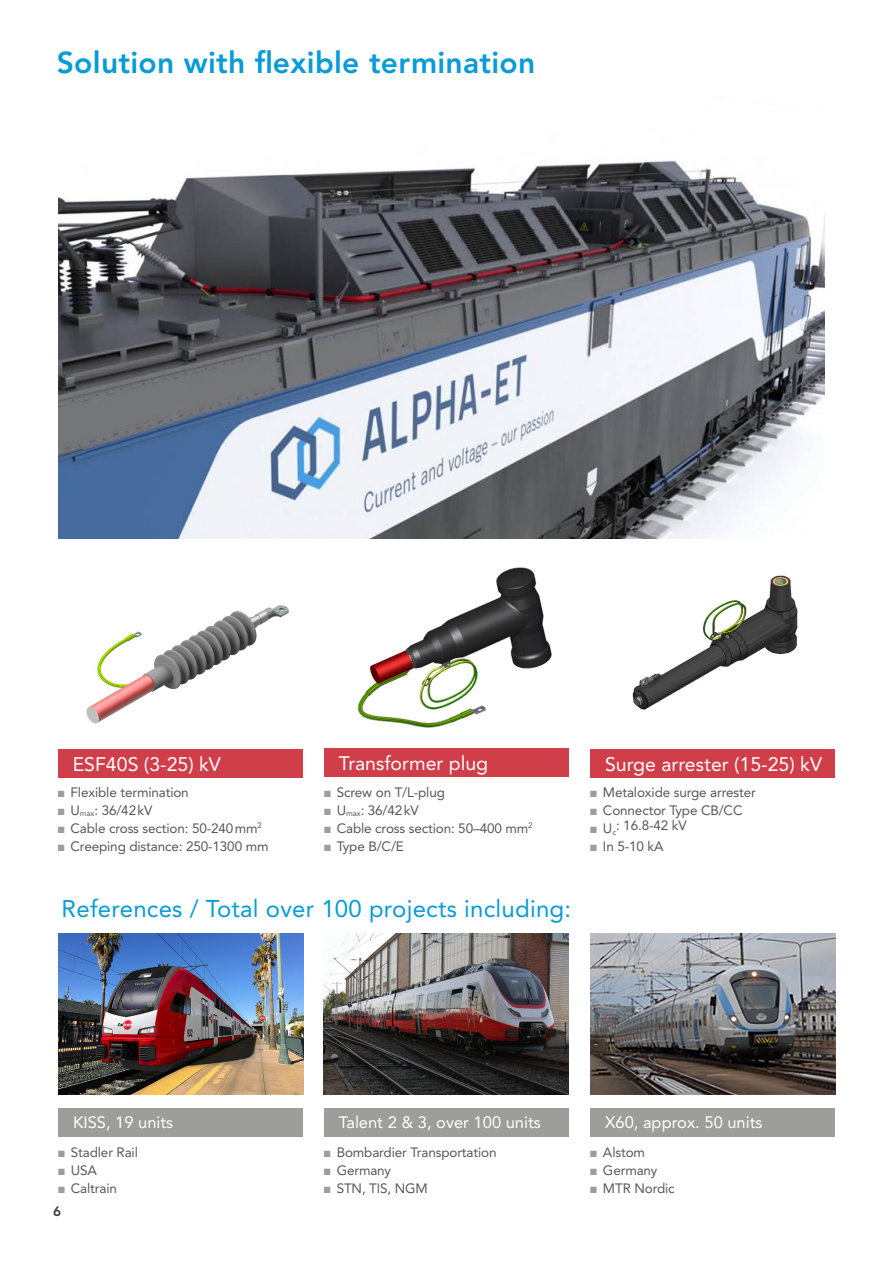
<style>
.page{position:relative;width:893px;height:1263px;background:#fff}
.page>*{position:absolute;margin:0;border:0;box-sizing:border-box;transform-origin:0 0}
.t1{font:800 30px "Avenir LT Std";letter-spacing:.01em;color:#079bd8}
.t2{font:24px "Avenir LT Std";letter-spacing:.01em;color:#079bd8}
.t3{font:19.5px "Avenir LT Std";color:#fff}
.t4{font:16.5px "Avenir LT Std";color:#fff}
.t5{font:13.5px "Avenir LT Std";letter-spacing:-.01em;color:#575756}
.t6{font:800 13.5px "Avenir LT Std";color:#3c3c3b}
.s1{color:#9d9d9c}
.s2{font-style:inherit}
</style>
<div class="page">
<img style="left:86px;top:605px;width:203px;height:119px">
<img style="left:357px;top:567px;width:195px;height:161px">
<img style="left:632px;top:575px;width:166px;height:135px">
<div style="left:590px;top:749px;width:245px;height:29px;background:#d03e4a"></div>
<div style="left:58px;top:749px;width:245px;height:29px;background:#d03e4a"></div>
<div style="left:324px;top:748px;width:245px;height:29px;background:#d03e4a"></div>
<img style="left:58px;top:160px;width:767px;height:379px">
<img style="left:58px;top:933px;width:245px;height:161px">
<img style="left:590px;top:933px;width:245px;height:161px">
<div style="left:58px;top:1108px;width:245px;height:29px;background:#9d9d9c"></div>
<div style="left:590px;top:1108px;width:245px;height:29px;background:#9d9d9c"></div>
<img style="left:324px;top:933px;width:245px;height:161px">
<div style="left:324px;top:1108px;width:245px;height:29px;background:#9d9d9c"></div>
<h1 class="t1" style="left:57px;top:45px;width:480px">Solution with flexible termination</h1>
<h3 class="t3" style="left:73px;top:753px;width:150px">ESF40S (3-25) kV</h3>
<h3 class="t3" style="left:339px;top:752px;width:151px">Transformer plug</h3>
<p class="t5" style="left:58px;top:784px;width:132px"><span class="s1">■</span> Flexible termination</p>
<p class="t5" style="left:58px;top:802px;width:96px"><span class="s1">■</span> U<sub>max</sub>: 36/42kV</p>
<p class="t5" style="left:58px;top:820px;width:206px"><span class="s1">■</span> Cable cross section: 50-240mm<sup>2</sup></p>
<p class="t5" style="left:58px;top:838px;width:212px"><span class="s1">■</span> Creeping distance: 250-1300 mm</p>
<p class="t5" style="left:324px;top:784px;width:122px"><span class="s1">■</span> Screw on T/L-plug</p>
<p class="t5" style="left:324px;top:802px;width:96px"><span class="s1">■</span> U<sub>max</sub>: 36/42kV</p>
<p class="t5" style="left:324px;top:820px;width:210px"><span class="s1">■</span> Cable cross section: 50–400 mm<sup>2</sup></p>
<p class="t5" style="left:324px;top:838px;width:81px"><span class="s1">■</span> Type B/C/E</p>
<h2 class="t2" style="left:62px;top:895px;width:511px">References / Total over 100 projects including:</h2>
<h3 class="t3" style="left:605px;top:752px;width:218px">Surge arrester (15-25) kV</h3>
<p class="t5" style="left:590px;top:785px;width:167px"><span class="s1">■</span> Metaloxide surge arrester</p>
<p class="t5" style="left:590px;top:803px;width:154px"><span class="s1">■</span> Connector Type CB/CC</p>
<p class="t5" style="left:590px;top:818px;width:98px"><span class="s1">■</span> U<sub>c</sub>: 16.8-42 k<span class="s2">V</span></p>
<p class="t5" style="left:590px;top:839px;width:75px"><span class="s1">■</span> In 5-10 kA</p>
<p class="t4" style="left:73px;top:1113px;width:102px">KISS, 19 units</p>
<p class="t5" style="left:58px;top:1144px;width:81px"><span class="s1">■</span> Stadler Rail</p>
<p class="t5" style="left:58px;top:1162px;width:40px"><span class="s1">■</span> USA</p>
<p class="t5" style="left:58px;top:1180px;width:60px"><span class="s1">■</span> Caltrain</p>
<p class="t6" style="left:53px;top:1203px;width:9px">6</p>
<p class="t4" style="left:339px;top:1113px;width:204px">Talent 2 &amp; 3, over 100 units</p>
<p class="t5" style="left:324px;top:1144px;width:174px"><span class="s1">■</span> Bombardier Transportation</p>
<p class="t5" style="left:324px;top:1162px;width:69px"><span class="s1">■</span> Germany</p>
<p class="t5" style="left:324px;top:1180px;width:105px"><span class="s1">■</span> STN, TIS, NGM</p>
<p class="t4" style="left:605px;top:1113px;width:159px">X60, approx. 50 units</p>
<p class="t5" style="left:590px;top:1144px;width:56px"><span class="s1">■</span> Alstom</p>
<p class="t5" style="left:590px;top:1162px;width:69px"><span class="s1">■</span> Germany</p>
<p class="t5" style="left:590px;top:1180px;width:86px"><span class="s1">■</span> MTR Nordic</p>
</div>
